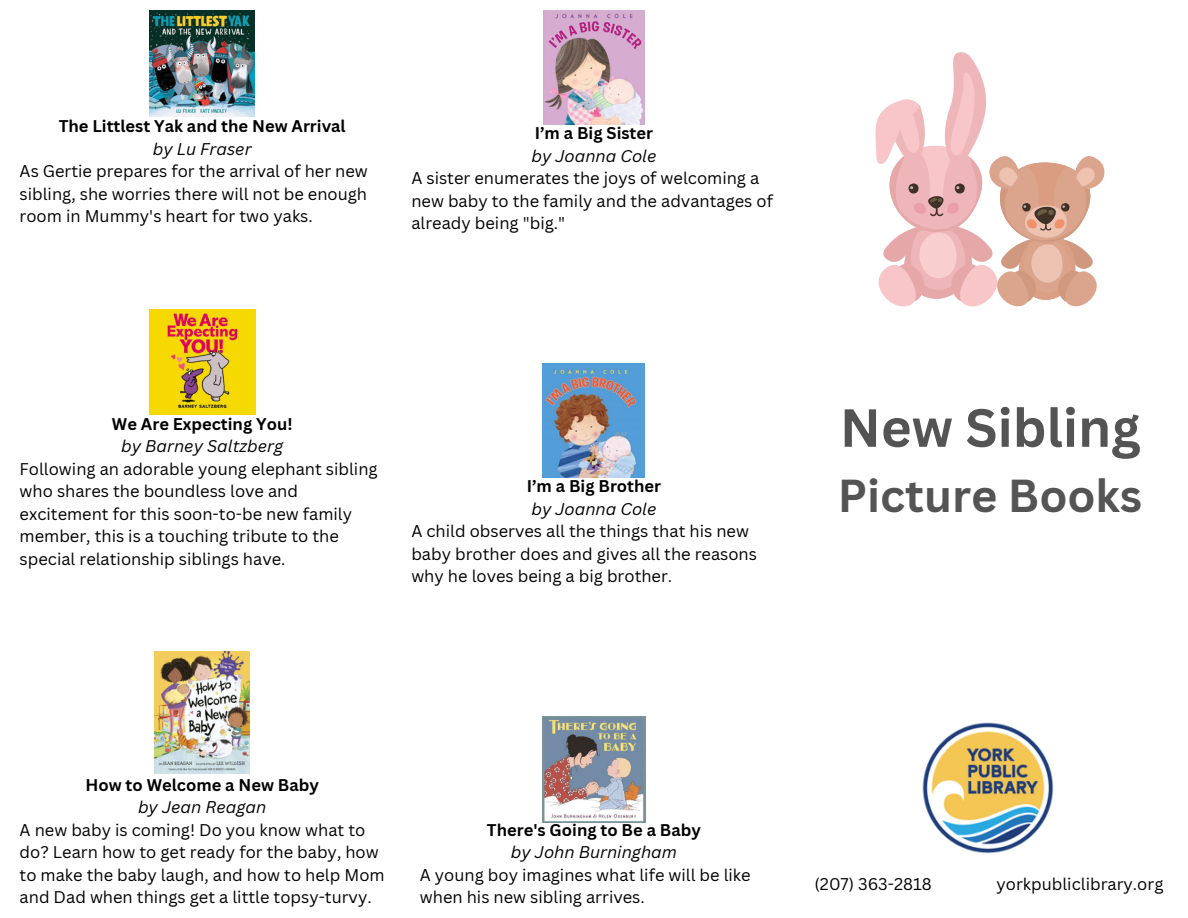
<style>
.page{position:relative;width:1188px;height:918px;background:#fff}
.page>*{position:absolute;margin:0;border:0;box-sizing:border-box;transform-origin:0 0}
.t1{font:700 52.5px "Canva Sans";color:#545454}
.t2{font:700 45px "Canva Sans";color:#545454}
.t3{font:16.5px/22.5px "Canva Sans";color:#000}
.t4{font:700 16.5px "Canva Sans";color:#000}
.t5{font:italic 16.5px "Canva Sans";color:#000}
</style>
<div class="page">
<img style="left:922px;top:722px;width:132px;height:132px">
<svg style="left:875px;top:52px;width:230px;height:255px"></svg>
<img style="left:149px;top:309px;width:106px;height:106px">
<img style="left:543px;top:717px;width:102px;height:105px">
<img style="left:543px;top:11px;width:101px;height:113px">
<img style="left:543px;top:364px;width:102px;height:113px">
<img style="left:155px;top:652px;width:94px;height:121px">
<img style="left:149px;top:11px;width:106px;height:106px">
<p class="t4" style="left:59px;top:115px;width:289px">The Littlest Yak and the New Arrival</p>
<p class="t5" style="left:153px;top:137px;width:100px">by Lu Fraser</p>
<p class="t3" style="left:20px;top:159px;width:350px;text-align:justify">As Gertie prepares for the arrival of her new sibling, she worries there will not be enough room in Mummy's heart for two yaks.</p>
<p class="t4" style="left:535px;top:122px;width:120px">I’m a Big Sister</p>
<p class="t5" style="left:531px;top:144px;width:127px">by Joanna Cole</p>
<p class="t3" style="left:411px;top:167px;width:363px">A sister enumerates the joys of welcoming a new baby to the family and the advantages of already being "big."</p>
<p class="t4" style="left:112px;top:412px;width:182px">We Are Expecting You!</p>
<p class="t5" style="left:121px;top:435px;width:163px">by Barney Saltzberg</p>
<p class="t3" style="left:20px;top:457px;width:360px">Following an adorable young elephant sibling who shares the boundless love and excitement for this soon-to-be new family member, this is a touching tribute to the special relationship siblings have.</p>
<p class="t4" style="left:527px;top:475px;width:136px">I’m a Big Brother</p>
<p class="t5" style="left:531px;top:497px;width:127px">by Joanna Cole</p>
<p class="t3" style="left:411px;top:520px;width:347px">A child observes all the things that his new baby brother does and gives all the reasons why he loves being a big brother.</p>
<p class="t1" style="left:840px;top:391px;width:302px">New Sibling</p>
<p class="t2" style="left:838px;top:464px;width:306px">Picture Books</p>
<p class="t4" style="left:85px;top:773px;width:235px">How to Welcome a New Baby</p>
<p class="t5" style="left:138px;top:796px;width:130px">by Jean Reagan</p>
<p class="t3" style="left:20px;top:818px;width:367px">A new baby is coming! Do you know what to do? Learn how to get ready for the baby, how to make the baby laugh, and how to help Mom and Dad when things get a little topsy-turvy.</p>
<p class="t4" style="left:487px;top:818px;width:216px">There's Going to Be a Baby</p>
<p class="t5" style="left:511px;top:841px;width:167px">by John Burningham</p>
<p class="t3" style="left:420px;top:863px;width:332px">A young boy imagines what life will be like when his new sibling arrives.</p>
<p class="t3" style="left:815px;top:872px;width:119px">(207) 363-2818</p>
<p class="t3" style="left:997px;top:872px;width:168px">yorkpubliclibrary.org</p>
</div>
